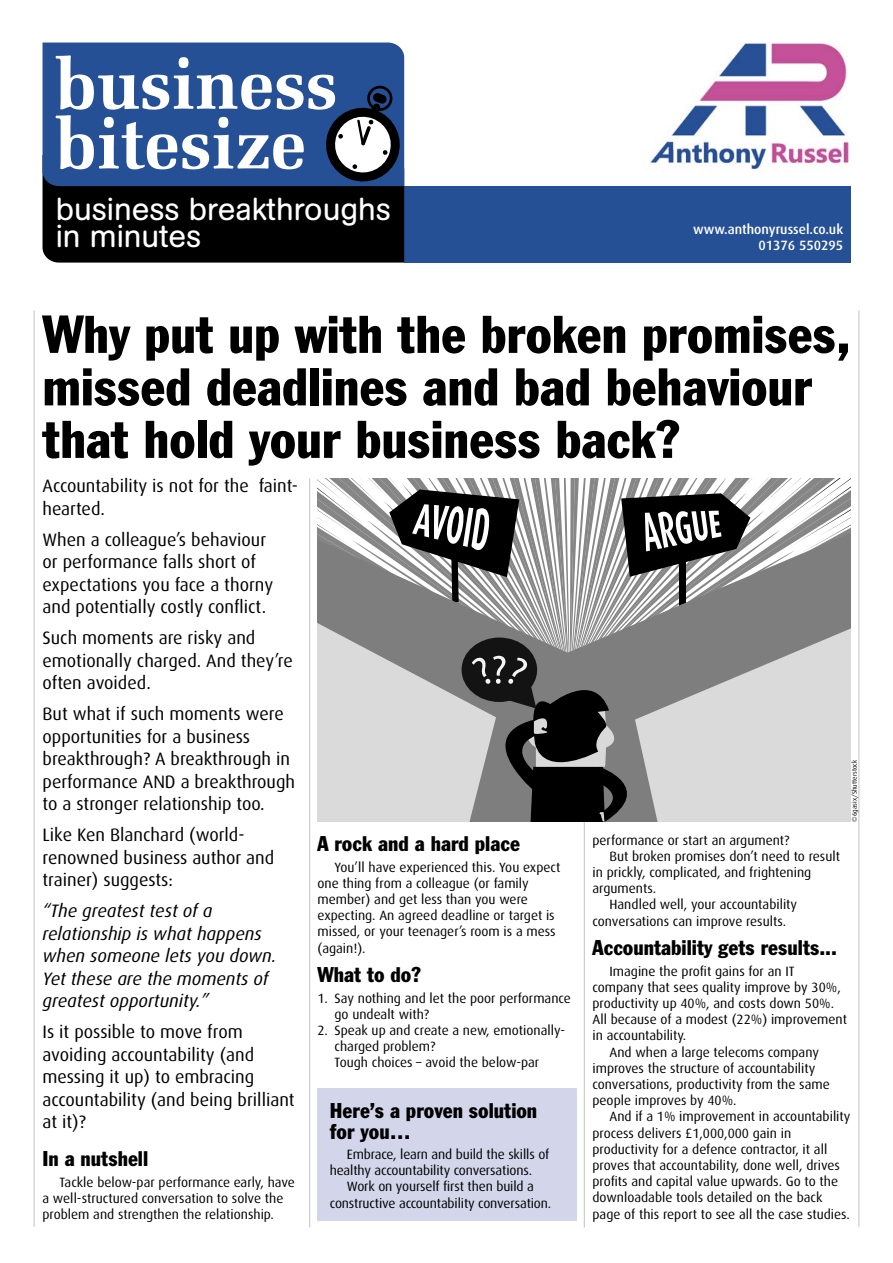
<style>
.page{position:relative;width:893px;height:1263px;background:#fff}
.page>*{position:absolute;margin:0;border:0;box-sizing:border-box;transform-origin:0 0}
.HEADING{font:condensed 52.5px/52.5px "Franklin Gothic BT";color:#000}
.t1{font:31.5px/27px "AG Buch Rounded BQ";color:#fff}
.SUBHEAD{font:condensed 21px "Franklin Gothic BT";color:#000}
.SUBHEAD2{font:condensed 21px/21px "Franklin Gothic BT";color:#000}
.first_para2{font:18px/22.5px "Dax";color:#000}
.first_para2-2{font:italic 18px/22.5px "Dax";color:#000}
.body{font:13.5px/16.2px "Dax";color:#000}
.body2{font:13.5px/16.2px "Dax";letter-spacing:-.01em;color:#000}
.body-2{font:500 13.5px "Dax";color:#fff}
.body2-2{font:6.75px "Dax";color:#000}
</style>
<div class="page">
<hr style="left:34px;top:310px;width:1px;height:917px;background:#c6c6c6">
<hr style="left:858px;top:310px;width:1px;height:917px;background:#c6c6c6">
<div style="left:404px;top:186px;width:446px;height:77px;background:#265095"></div>
<div style="left:43px;top:43px;width:361px;height:12px;background:#265095"></div>
<svg style="left:43px;top:55px;width:362px;height:208px;background:#394c6a"></svg>
<svg style="left:358px;top:120px;width:5px;height:24px"></svg>
<div style="left:357px;top:120px;width:7px;height:25px;border:2px solid #000"></div>
<img style="left:650px;top:43px;width:199px;height:129px">
<div style="left:317px;top:1088px;width:259px;height:132px;background:#d3d6eb"></div>
<hr style="left:584px;top:789px;width:1px;height:438px;background:#c6c6c6">
<hr style="left:309px;top:478px;width:1px;height:749px;background:#c6c6c6">
<svg style="left:317px;top:478px;width:533px;height:343px;background:#9c9c9c"></svg>
<h2 class="t1" style="left:56px;top:196px;width:337px">business breakthroughs in minutes</h2>
<p class="body-2" style="left:693px;top:222px;width:151px">www.anthonyrussel.co.uk</p>
<p class="body-2" style="left:758px;top:238px;width:86px">01376 550295</p>
<p class="HEADING" style="left:43px;top:306px;width:810px">Why put up with the broken promises, missed deadlines and bad behaviour that hold your business back?</p>
<p class="first_para2" style="left:43px;top:475px;width:257px">Accountability is not for the faint&shy;hearted.</p>
<p class="first_para2" style="left:43px;top:528px;width:232px">When a colleague’s behaviour or performance falls short of expectations you face a thorny and potentially costly conflict.</p>
<p class="first_para2" style="left:43px;top:627px;width:252px">Such moments are risky and emotionally charged. And they’re often avoided.</p>
<p class="first_para2" style="left:43px;top:703px;width:254px">But what if such moments were opportunities for a business breakthrough? A breakthrough in performance AND a breakthrough to a stronger relationship too.</p>
<p class="first_para2" style="left:43px;top:824px;width:233px">Like Ken Blanchard (world&shy;renowned business author and trainer) suggests:</p>
<p class="first_para2-2" style="left:43px;top:900px;width:235px">“The greatest test of a relationship is what happens when someone lets you down.<br>Yet these are the moments of greatest opportunity.”</p>
<p class="first_para2" style="left:43px;top:1021px;width:254px">Is it possible to move from avoiding accountability (and messing it up) to embracing accountability (and being brilliant at it)?</p>
<p class="SUBHEAD" style="left:43px;top:1145px;width:107px">In a nutshell</p>
<p class="body2" style="left:43px;top:1174px;width:254px;text-indent:17px">Tackle below-par performance early, have a well-structured conversation to solve the problem and strengthen the relationship.</p>
<p class="body2-2" style="left:851px;top:822px;width:63px;rotate:-90deg">©6gasix/Shutterstock</p>
<p class="body" style="left:592px;top:832px;width:199px">performance or start an argument?</p>
<p class="body" style="left:592px;top:848px;width:249px;text-indent:17px">But broken promises don’t need to result in prickly, complicated, and frightening arguments.</p>
<p class="body" style="left:592px;top:897px;width:206px;text-indent:17px">Handled well, your accountability conversations can improve results.</p>
<p class="SUBHEAD" style="left:592px;top:934px;width:246px">Accountability gets results...</p>
<p class="body" style="left:592px;top:963px;width:256px;text-indent:17px">Imagine the profit gains for an IT company that sees quality improve by 30%, productivity up 40%, and costs down 50%.<br>All because of a modest (22%) improvement in accountability.</p>
<p class="body" style="left:592px;top:1044px;width:239px;text-indent:17px">And when a large telecoms company improves the structure of accountability conversations, productivity from the same people improves by 40%.</p>
<p class="body" style="left:592px;top:1109px;width:259px;text-indent:17px">And if a 1% improvement in accountability process delivers £1,000,000 gain in productivity for a defence contractor, it all proves that accountability, done well, drives profits and capital value upwards. Go to the downloadable tools detailed on the back page of this report to see all the case studies.</p>
<p class="SUBHEAD" style="left:317px;top:830px;width:204px">A rock and a hard place</p>
<p class="body" style="left:317px;top:859px;width:244px;text-indent:17px">You’ll have experienced this. You expect one thing from a colleague (or family member) and get less than you were expecting. An agreed deadline or target is missed, or your teenager’s room is a mess (again!).</p>
<p class="SUBHEAD" style="left:317px;top:961px;width:105px">What to do?</p>
<p class="body" style="left:334px;top:990px;width:238px;text-indent:-17px">1. Say nothing and let the poor performance go undealt with?</p>
<p class="body" style="left:334px;top:1022px;width:232px;text-indent:-17px">2. Speak up and create a new, emotionally&shy;charged problem?</p>
<p class="body" style="left:334px;top:1055px;width:206px">Tough choices – avoid the below-par</p>
<p class="SUBHEAD2" style="left:330px;top:1099px;width:209px">Here’s a proven solution for you…</p>
<p class="body2" style="left:330px;top:1146px;width:221px;text-indent:17px">Embrace, learn and build the skills of healthy accountability conversations.</p>
<p class="body2" style="left:330px;top:1179px;width:223px;text-align:center">Work on yourself first then build a constructive accountability conversation.</p>
</div>
